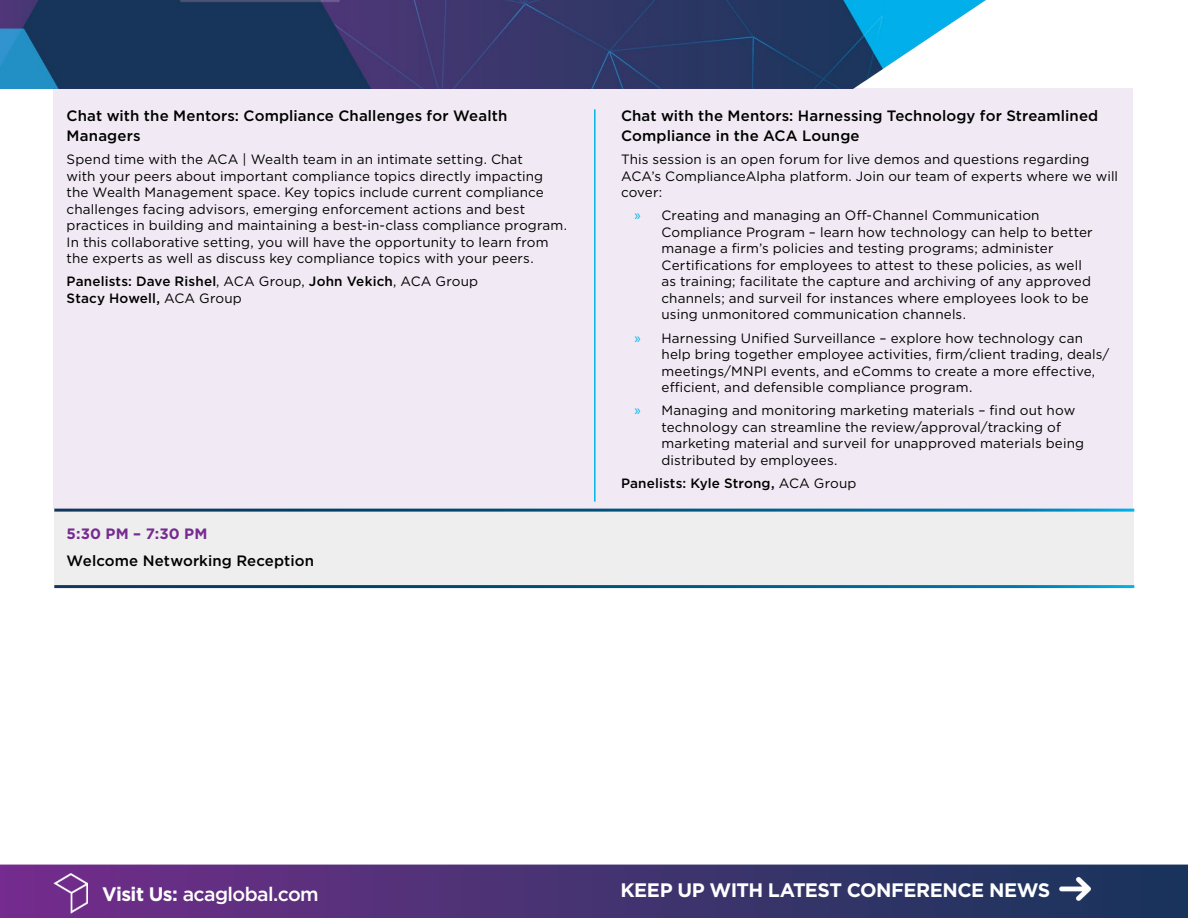
<style>
.page{position:relative;width:1188px;height:918px;background:#fff}
.page>*{position:absolute;margin:0;border:0;box-sizing:border-box;transform-origin:0 0}
.t1{font:700 19.5px "Gotham";letter-spacing:-.025em;color:#fff}
.t2{font:500 19.5px "Gotham";letter-spacing:-.03em;color:#fff}
.t3{font:500 15px/19.5px "Gotham";letter-spacing:.01em;color:#000}
.t4{font:700 15px "Gotham";letter-spacing:.01em;color:#762b90}
.t5{font:13.5px/16.5px "Gotham";letter-spacing:.01em;color:#000}
.t6{font:500 13.5px/16.5px "Gotham";letter-spacing:.01em;color:#000}
.s1{font-weight:400}
.s2{font-family:"Myriad Pro";font-size:15px;color:#00b5ed}
.s3{font-weight:700}
</style>
<div class="page">
<div style="left:0;top:865px;width:1188px;height:53px;background:linear-gradient(to right,#742e8b,#173659)"></div>
<img style="left:0;top:0;width:986px;height:89px">
<img style="left:53px;top:874px;width:35px;height:39px">
<img style="left:1059px;top:878px;width:31px;height:23px">
<div style="left:53px;top:88px;width:1080px;height:421px;background:#f1eaf4"></div>
<div style="left:55px;top:510px;width:1079px;height:75px;background:#eeeeef"></div>
<hr style="left:54px;top:509px;width:1080px;height:3px;background:#fff">
<hr style="left:594px;top:109px;width:2px;height:393px;background:#00b5ed">
<p class="t3" style="left:67px;top:106px;width:442px">Chat with the Mentors: Compliance Challenges for Wealth<br>Managers</p>
<p class="t5" style="left:67px;top:151px;width:502px">Spend time with the ACA | Wealth team in an intimate setting. Chat<br>with your peers about important compliance topics directly impacting the Wealth Management space. Key topics include current compliance challenges facing advisors, emerging enforcement actions and best practices in building and maintaining a best-in-class compliance program.<br>In this collaborative setting, you will have the opportunity to learn from the experts as well as discuss key compliance topics with your peers.</p>
<p class="t6" style="left:67px;top:273px;width:413px">Panelists: Dave Rishel<span class="s1">, ACA Group,</span> John Vekich<span class="s1">, ACA Group<br></span>Stacy Howell, <span class="s1">ACA Group</span></p>
<p class="t4" style="left:67px;top:524px;width:142px">5:30 PM – 7:30 PM</p>
<p class="t3" style="left:67px;top:550px;width:249px">Welcome Networking Reception</p>
<p class="t3" style="left:621px;top:106px;width:479px">Chat with the Mentors: Harnessing Technology for Streamlined<br>Compliance in the ACA Lounge</p>
<p class="t5" style="left:621px;top:151px;width:499px">This session is an open forum for live demos and questions regarding<br>ACA’s ComplianceAlpha platform. Join our team of experts where we will cover:</p>
<p class="t5" style="left:662px;top:207px;width:433px;text-indent:-27px"><span class="s2">»</span> Creating and managing an Off-Channel Communication Compliance Program – learn how technology can help to better manage a firm’s policies and testing programs; administer Certifications for employees to attest to these policies, as well as training; facilitate the capture and archiving of any approved channels; and surveil for instances where employees look to be using unmonitored communication channels.</p>
<p class="t5" style="left:662px;top:329px;width:450px;text-indent:-27px"><span class="s2">»</span> Harnessing Unified Surveillance – explore how technology can help bring together employee activities, firm/client trading, deals/ meetings/MNPI events, and eComms to create a more effective, efficient, and defensible compliance program.</p>
<p class="t5" style="left:662px;top:402px;width:424px;text-indent:-27px"><span class="s2">»</span> Managing and monitoring marketing materials – find out how technology can streamline the review/approval/tracking of marketing material and surveil for unapproved materials being distributed by employees.</p>
<p class="t6" style="left:621px;top:475px;width:237px">Panelists: Kyle Strong, <span class="s1">ACA Group</span></p>
<h1 class="t2" style="left:102px;top:882px;width:218px"><span class="s3">Visit Us:</span> acaglobal.com</h1>
<h1 class="t1" style="left:620px;top:877px;width:431px">KEEP UP WITH LATEST CONFERENCE NEWS</h1>
</div>
